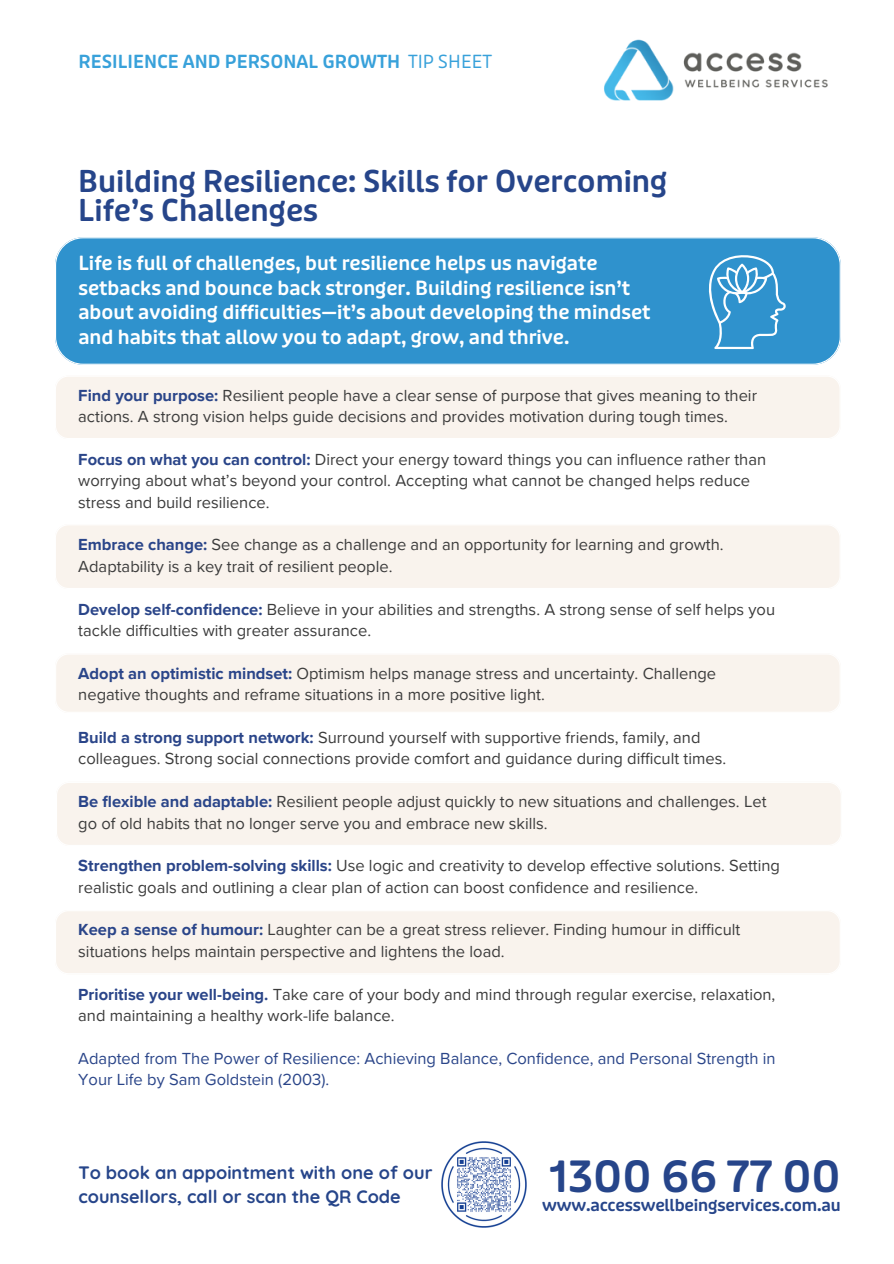
<style>
.page{position:relative;width:894px;height:1264px;background:#fff}
.page>*{position:absolute;margin:0;border:0;box-sizing:border-box;transform-origin:0 0}
.t1{font:600 42.75px "Puffin Display Soft";color:#26458a}
.t2{font:600 30px/29.2px "Puffin Display Soft";color:#26458a}
.t3{font:600 19.5px/24.8px "Puffin Display Soft";color:#fff}
.t4{font:700 18px/24.8px "Quicksand";color:#26458a}
.t5{font:600 18px "Puffin Display Soft";color:#38a1da}
.t6{font:16.5px/21.3px "Proxima Nova";color:#3c3c3c}
.t7{font:16.5px/21.3px "Proxima Nova";color:#2a4589}
.t8{font:600 16.5px "Puffin Display Soft";letter-spacing:-.01em;color:#26458a}
.s1{font-weight:400}
.s2{font-weight:700;color:#2a4589}
</style>
<div class="page">
<img style="left:441px;top:1141px;width:85px;height:85px">
<img style="left:604px;top:39px;width:224px;height:62px">
<div style="left:56px;top:377px;width:784px;height:61px;background:#f9f3ed"></div>
<div style="left:56px;top:525px;width:784px;height:63px;background:#f9f3ed"></div>
<div style="left:56px;top:655px;width:784px;height:57px;background:#f9f3ed"></div>
<div style="left:57px;top:783px;width:784px;height:62px;background:#f9f3ed"></div>
<div style="left:56px;top:911px;width:784px;height:62px;background:#f9f3ed"></div>
<div style="left:55px;top:237px;width:785px;height:127px;background:#2f92cd"></div>
<svg style="left:700px;top:253px;width:85px;height:96px;background:#4fa2d4"></svg>
<p class="t5" style="left:78px;top:50px;width:415px">RESILIENCE AND PERSONAL GROWTH <span class="s1">TIP SHEET</span></p>
<p class="t2" style="left:78px;top:168px;width:590px">Building Resilience: Skills for Overcoming<br>Life’s Challenges</p>
<p class="t3" style="left:78px;top:251px;width:573px">Life is full of challenges, but resilience helps us navigate setbacks and bounce back stronger. Building resilience isn’t about avoiding difficulties—it’s about developing the mindset and habits that allow you to adapt, grow, and thrive.</p>
<h3 class="t6" style="left:78px;top:385px;width:680px"><span class="s2">Find your purpose:</span> Resilient people have a clear sense of purpose that gives meaning to their actions. A strong vision helps guide decisions and provides motivation during tough times.</h3>
<h4 class="t6" style="left:78px;top:449px;width:689px"><span class="s2">Focus on what you can control:</span> Direct your energy toward things you can influence rather than worrying about what’s beyond your control. Accepting what cannot be changed helps reduce stress and build resilience.</h4>
<p class="t6" style="left:78px;top:534px;width:646px"><span class="s2">Embrace change:</span> See change as a challenge and an opportunity for learning and growth.<br>Adaptability is a key trait of resilient people.</p>
<p class="t6" style="left:78px;top:599px;width:698px"><span class="s2">Develop self-confidence:</span> Believe in your abilities and strengths. A strong sense of self helps you tackle difficulties with greater assurance.</p>
<h5 class="t6" style="left:78px;top:663px;width:639px"><span class="s2">Adopt an optimistic mindset:</span> Optimism helps manage stress and uncertainty. Challenge negative thoughts and reframe situations in a more positive light.</h5>
<p class="t6" style="left:78px;top:727px;width:649px"><span class="s2">Build a strong support network:</span> Surround yourself with supportive friends, family, and colleagues. Strong social connections provide comfort and guidance during difficult times.</p>
<p class="t6" style="left:78px;top:791px;width:689px"><span class="s2">Be flexible and adaptable:</span> Resilient people adjust quickly to new situations and challenges. Let go of old habits that no longer serve you and embrace new skills.</p>
<p class="t6" style="left:78px;top:855px;width:703px"><span class="s2">Strengthen problem-solving skills:</span> Use logic and creativity to develop effective solutions. Setting realistic goals and outlining a clear plan of action can boost confidence and resilience.</p>
<p class="t6" style="left:78px;top:919px;width:663px"><span class="s2">Keep a sense of humour:</span> Laughter can be a great stress reliever. Finding humour in difficult situations helps maintain perspective and lightens the load.</p>
<p class="t6" style="left:78px;top:983px;width:698px"><span class="s2">Prioritise your well-being.</span> Take care of your body and mind through regular exercise, relaxation, and maintaining a healthy work-life balance.</p>
<p class="t7" style="left:78px;top:1047px;width:698px">Adapted from The Power of Resilience: Achieving Balance, Confidence, and Personal Strength in<br>Your Life by Sam Goldstein (2003).</p>
<p class="t4" style="left:78px;top:1159px;width:355px">To book an appointment with one of our counsellors, call or scan the QR Code</p>
<p class="t1" style="left:549px;top:1150px;width:293px">1300 66 77 00</p>
<p class="t8" style="left:542px;top:1195px;width:300px">www.accesswellbeingservices.com.au</p>
</div>
